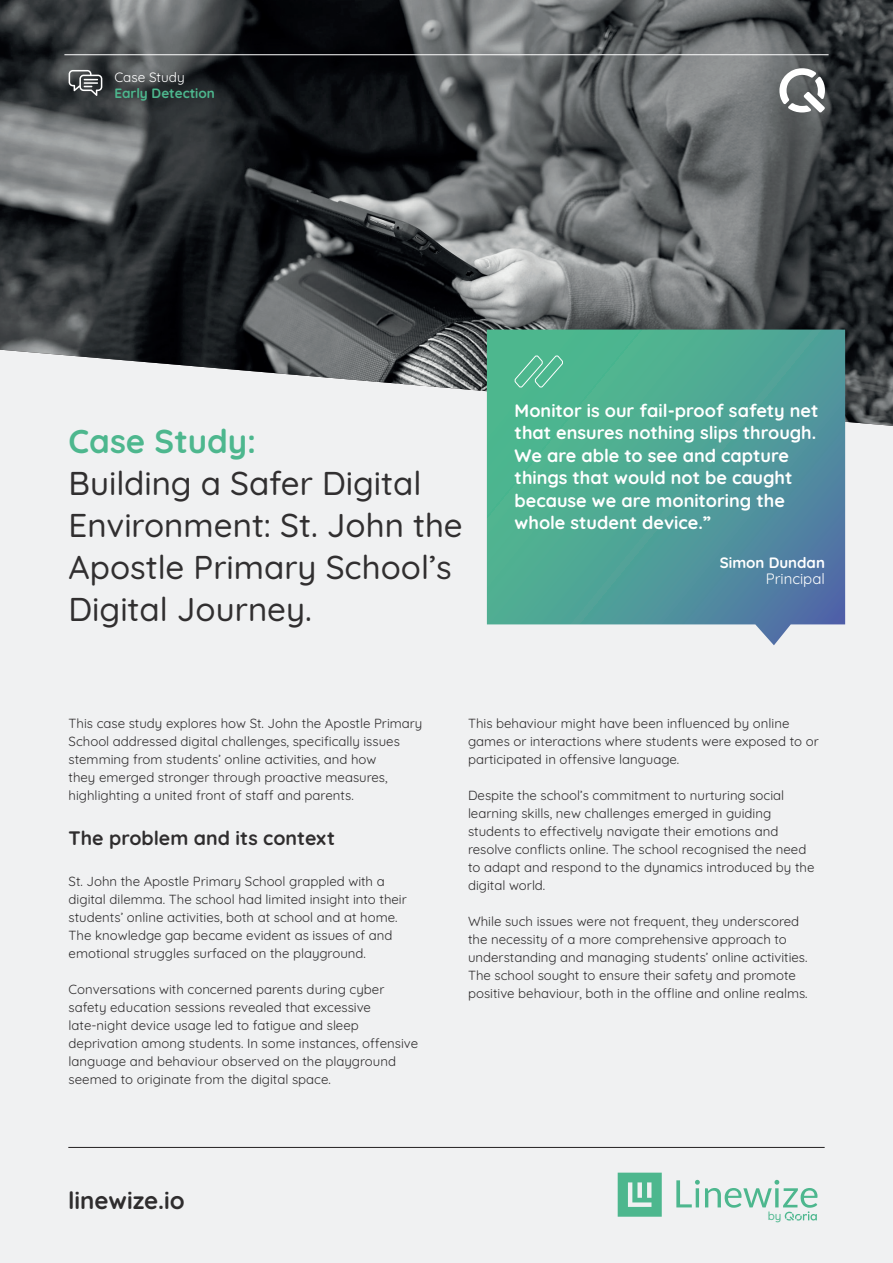
<style>
.page{position:relative;width:893px;height:1263px;background:#f0f1f2}
.page>*{position:absolute;margin:0;border:0;box-sizing:border-box;transform-origin:0 0}
.t1{font:500 33px/42px "Quicksand";color:#312f30}
.t2{font:700 33px "Quicksand";color:#4db78e}
.t3{font:700 24px "Quicksand";color:#2f2d2e}
.t4{font:700 19.5px "Quicksand";color:#2f2d2e}
.t5{font:700 18px/22.5px "Quicksand";color:#fff}
.t6{font:700 15px "Quicksand";color:#fff}
.t7{font:15px "Quicksand";color:#fff}
.t8{font:700 13.5px "Quicksand";color:#4db78e}
.t9{font:13.5px "Quicksand";color:#fff}
.t10{font:13.2px/18px "Quicksand";color:#2f2d2e}
.t11{font:500 11.55px "Quicksand";color:#4db78e}
</style>
<div class="page">
<img style="left:0;top:0;width:893px;height:426px">
<svg style="left:69px;top:70px;width:33px;height:26px"></svg>
<hr style="left:64px;top:54px;width:765px;height:1px;background:#fff">
<svg style="left:487px;top:330px;width:358px;height:315px;background:#59a59c"></svg>
<svg style="left:515px;top:355px;width:49px;height:33px;background:#5ebe99"></svg>
<hr style="left:68px;top:1147px;width:757px;height:1px;background:#231f20">
<svg style="left:779px;top:68px;width:46px;height:45px"></svg>
<svg style="left:618px;top:1172px;width:44px;height:45px;background:#6cc2a1"></svg>
<svg style="left:676px;top:1180px;width:141px;height:40px"></svg>
<p class="t9" style="left:114px;top:67px;width:72px">Case Study</p>
<p class="t8" style="left:114px;top:83px;width:102px">Early Detection</p>
<h1 class="t2" style="left:69px;top:416px;width:189px">Case Study:</h1>
<h1 class="t1" style="left:69px;top:459px;width:396px">Building a Safer Digital<br>Environment: St. John the<br>Apostle Primary School’s<br>Digital Journey.</h1>
<h3 class="t5" style="left:515px;top:397px;width:305px">Monitor is our fail-proof safety net that ensures nothing slips through.<br>We are able to see and capture things that would not be caught because we are monitoring the whole student device.”</h3>
<p class="t6" style="left:720px;top:551px;width:107px">Simon Dundan</p>
<p class="t7" style="left:766px;top:567px;width:61px">Principal</p>
<p class="t10" style="left:69px;top:713px;width:355px">This case study explores how St. John the Apostle Primary School addressed digital challenges, specifically issues stemming from students’ online activities, and how<br>they emerged stronger through proactive measures, highlighting a united front of staff and parents.</p>
<h3 class="t4" style="left:69px;top:823px;width:268px">The problem and its context</h3>
<p class="t10" style="left:69px;top:870px;width:340px">St. John the Apostle Primary School grappled with a digital dilemma. The school had limited insight into their students’ online activities, both at school and at home.<br>The knowledge gap became evident as issues of and emotional struggles surfaced on the playground.</p>
<p class="t10" style="left:69px;top:978px;width:351px">Conversations with concerned parents during cyber safety education sessions revealed that excessive late-night device usage led to fatigue and sleep deprivation among students. In some instances, offensive language and behaviour observed on the playground seemed to originate from the digital space.</p>
<h2 class="t3" style="left:68px;top:1182px;width:118px">linewize.io</h2>
<p class="t10" style="left:468px;top:713px;width:352px">This behaviour might have been influenced by online games or interactions where students were exposed to or participated in offensive language.</p>
<p class="t10" style="left:468px;top:785px;width:348px">Despite the school’s commitment to nurturing social learning skills, new challenges emerged in guiding students to effectively navigate their emotions and resolve conflicts online. The school recognised the need to adapt and respond to the dynamics introduced by the digital world.</p>
<p class="t10" style="left:468px;top:911px;width:341px">While such issues were not frequent, they underscored the necessity of a more comprehensive approach to understanding and managing students’ online activities.<br>The school sought to ensure their safety and promote positive behaviour, both in the offline and online realms.</p>
<p class="t11" style="left:768px;top:1206px;width:15px">by</p>
</div>
